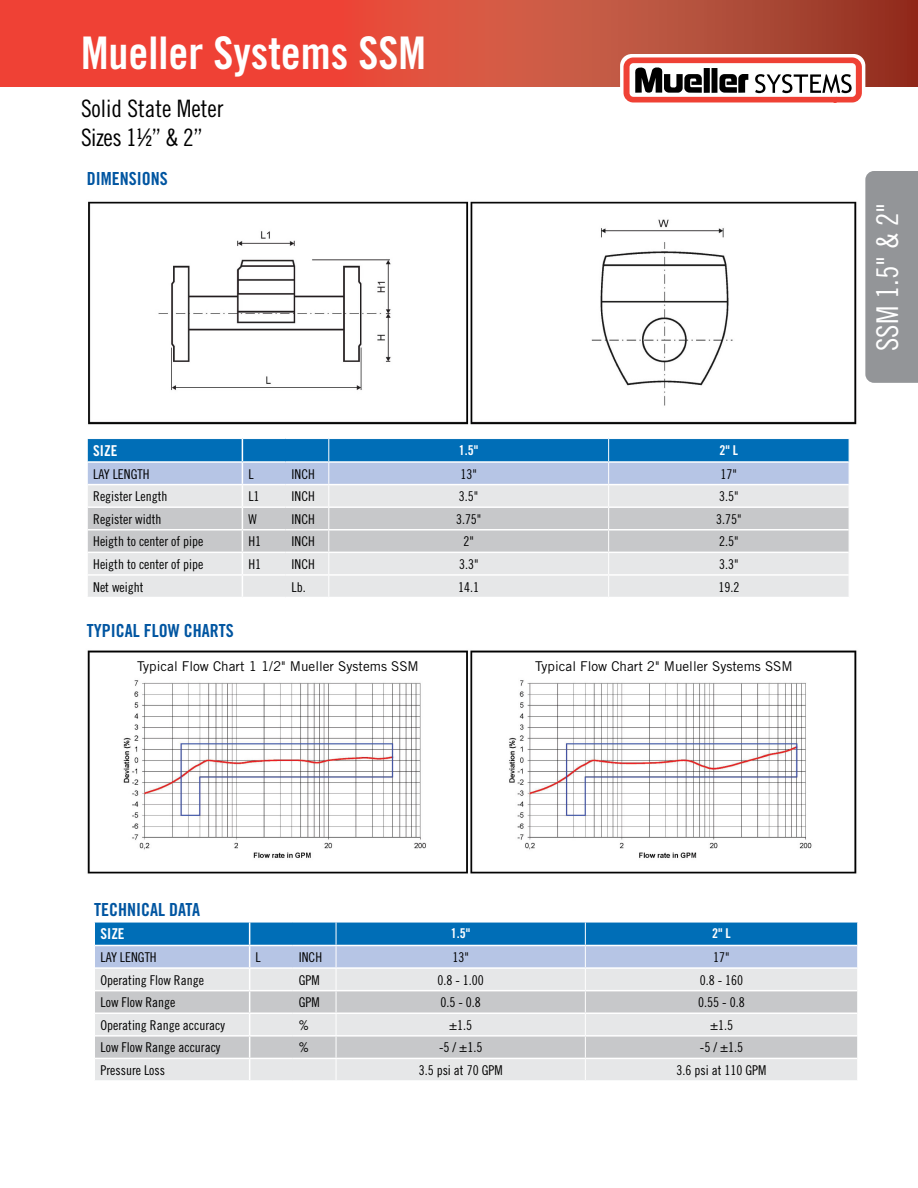
<style>
.page{position:relative;width:918px;height:1188px;background:#fff}
.page>*{position:absolute;margin:0;border:0;box-sizing:border-box;transform-origin:0 0}
.t1{font:45px "Trade Gothic Bold Cond Twenty";color:#fff}
.t2{font:30px "Trade Gothic Cond Eighteen";color:#fff}
.t3{font:24px/28.8px "Trade Gothic Cond Eighteen";color:#000}
.t4{font:18px "Trade Gothic Bold Cond Twenty";color:#0055a1}
.t5{font:15px "Trade Gothic Bold Cond Twenty";color:#fff}
.t6{font:13.5px "Trade Gothic Cond Eighteen";color:#000}
.t7{font:13.5px "Trade Gothic";color:#000}
.t8{font:13.5px "Trade Gothic Bold Cond Twenty";color:#fff}
</style>
<div class="page">
<svg style="left:0;top:0;width:918px;height:87px;background:#d54838"></svg>
<svg style="left:620px;top:54px;width:245px;height:49px"></svg>
<div style="left:865px;top:171px;width:53px;height:212px;background:#939598"></div>
<svg style="left:87px;top:439px;width:763px;height:158px;background:#b8cada"></svg>
<hr style="left:286px;top:574px;width:43px;height:2px;background:#fff">
<hr style="left:329px;top:574px;width:280px;height:2px;background:#fff">
<hr style="left:609px;top:574px;width:240px;height:2px;background:#fff">
<img style="left:88px;top:201px;width:769px;height:224px">
<img style="left:87px;top:650px;width:770px;height:224px">
<svg style="left:94px;top:922px;width:764px;height:158px;background:#b8cada"></svg>
<hr style="left:293px;top:1058px;width:43px;height:1px;background:#fff">
<hr style="left:336px;top:1058px;width:249px;height:1px;background:#fff">
<hr style="left:585px;top:1058px;width:272px;height:1px;background:#fff">
<h1 class="t1" style="left:81px;top:26px;width:346px">Mueller Systems SSM</h1>
<h3 class="t3" style="left:81px;top:94px;width:144px">Solid State Meter<br>Sizes 1½” &amp; 2”</h3>
<h3 class="t4" style="left:87px;top:167px;width:82px">DIMENSIONS</h3>
<p class="t5" style="left:93px;top:442px;width:26px">SIZE</p>
<p class="t8" style="left:459px;top:442px;width:21px">1.5"</p>
<p class="t8" style="left:720px;top:442px;width:20px">2" L</p>
<p class="t6" style="left:93px;top:466px;width:58px">LAY LENGTH</p>
<p class="t6" style="left:248px;top:466px;width:7px">L</p>
<p class="t6" style="left:292px;top:466px;width:25px">INCH</p>
<p class="t6" style="left:460px;top:466px;width:18px">13"</p>
<p class="t6" style="left:721px;top:466px;width:18px">17"</p>
<p class="t6" style="left:93px;top:488px;width:76px">Register Length</p>
<p class="t6" style="left:248px;top:488px;width:13px">L1</p>
<p class="t6" style="left:292px;top:488px;width:25px">INCH</p>
<p class="t6" style="left:459px;top:488px;width:21px">3.5"</p>
<p class="t6" style="left:719px;top:488px;width:21px">3.5"</p>
<p class="t6" style="left:93px;top:511px;width:70px">Register width</p>
<p class="t6" style="left:248px;top:511px;width:10px">W</p>
<p class="t6" style="left:292px;top:511px;width:25px">INCH</p>
<p class="t6" style="left:456px;top:511px;width:27px">3.75"</p>
<p class="t6" style="left:716px;top:511px;width:27px">3.75"</p>
<p class="t6" style="left:93px;top:534px;width:112px">Heigth to center of pipe</p>
<p class="t6" style="left:248px;top:534px;width:14px">H1</p>
<p class="t6" style="left:292px;top:534px;width:25px">INCH</p>
<p class="t6" style="left:464px;top:534px;width:12px">2"</p>
<p class="t6" style="left:719px;top:534px;width:21px">2.5"</p>
<p class="t6" style="left:93px;top:556px;width:112px">Heigth to center of pipe</p>
<p class="t6" style="left:248px;top:556px;width:14px">H1</p>
<p class="t6" style="left:292px;top:556px;width:25px">INCH</p>
<p class="t6" style="left:459px;top:556px;width:21px">3.3"</p>
<p class="t6" style="left:719px;top:556px;width:21px">3.3"</p>
<p class="t6" style="left:93px;top:579px;width:52px">Net weight</p>
<p class="t6" style="left:292px;top:579px;width:16px">Lb.</p>
<p class="t6" style="left:458px;top:579px;width:22px">14.1</p>
<p class="t6" style="left:718px;top:579px;width:22px">19.2</p>
<h3 class="t4" style="left:87px;top:619px;width:148px">TYPICAL FLOW CHARTS</h3>
<p class="t7" style="left:137px;top:658px;width:283px">Typical Flow Chart 1 1/2" Mueller Systems SSM</p>
<p class="t7" style="left:535px;top:658px;width:259px">Typical Flow Chart 2" Mueller Systems SSM</p>
<h2 class="t2" style="left:870px;top:351px;width:150px;rotate:-90deg">SSM 1.5" &amp; 2"</h2>
<h3 class="t4" style="left:94px;top:899px;width:107px">TECHNICAL DATA</h3>
<p class="t5" style="left:101px;top:925px;width:26px">SIZE</p>
<p class="t8" style="left:451px;top:925px;width:21px">1.5"</p>
<p class="t8" style="left:712px;top:925px;width:20px">2" L</p>
<p class="t6" style="left:101px;top:949px;width:58px">LAY LENGTH</p>
<p class="t6" style="left:256px;top:949px;width:7px">L</p>
<p class="t6" style="left:299px;top:949px;width:25px">INCH</p>
<p class="t6" style="left:452px;top:949px;width:18px">13"</p>
<p class="t6" style="left:713px;top:949px;width:18px">17"</p>
<p class="t6" style="left:101px;top:972px;width:105px">Operating Flow Range</p>
<p class="t6" style="left:299px;top:972px;width:22px">GPM</p>
<p class="t6" style="left:437px;top:972px;width:48px">0.8 - 1.00</p>
<p class="t6" style="left:700px;top:972px;width:45px">0.8 - 160</p>
<p class="t6" style="left:101px;top:994px;width:76px">Low Flow Range</p>
<p class="t6" style="left:299px;top:994px;width:22px">GPM</p>
<p class="t6" style="left:440px;top:994px;width:42px">0.5 - 0.8</p>
<p class="t6" style="left:698px;top:994px;width:48px">0.55 - 0.8</p>
<p class="t6" style="left:101px;top:1017px;width:126px">Operating Range accuracy</p>
<p class="t6" style="left:299px;top:1017px;width:12px">%</p>
<p class="t6" style="left:449px;top:1017px;width:25px">±1.5</p>
<p class="t6" style="left:710px;top:1017px;width:25px">±1.5</p>
<p class="t6" style="left:101px;top:1040px;width:121px">Low Flow Range accuracy</p>
<p class="t6" style="left:299px;top:1040px;width:12px">%</p>
<p class="t6" style="left:439px;top:1040px;width:45px">-5 / ±1.5</p>
<p class="t6" style="left:700px;top:1040px;width:45px">-5 / ±1.5</p>
<p class="t6" style="left:101px;top:1062px;width:66px">Pressure Loss</p>
<p class="t6" style="left:419px;top:1062px;width:85px">3.5 psi at 70 GPM</p>
<p class="t6" style="left:677px;top:1062px;width:91px">3.6 psi at 110 GPM</p>
</div>
